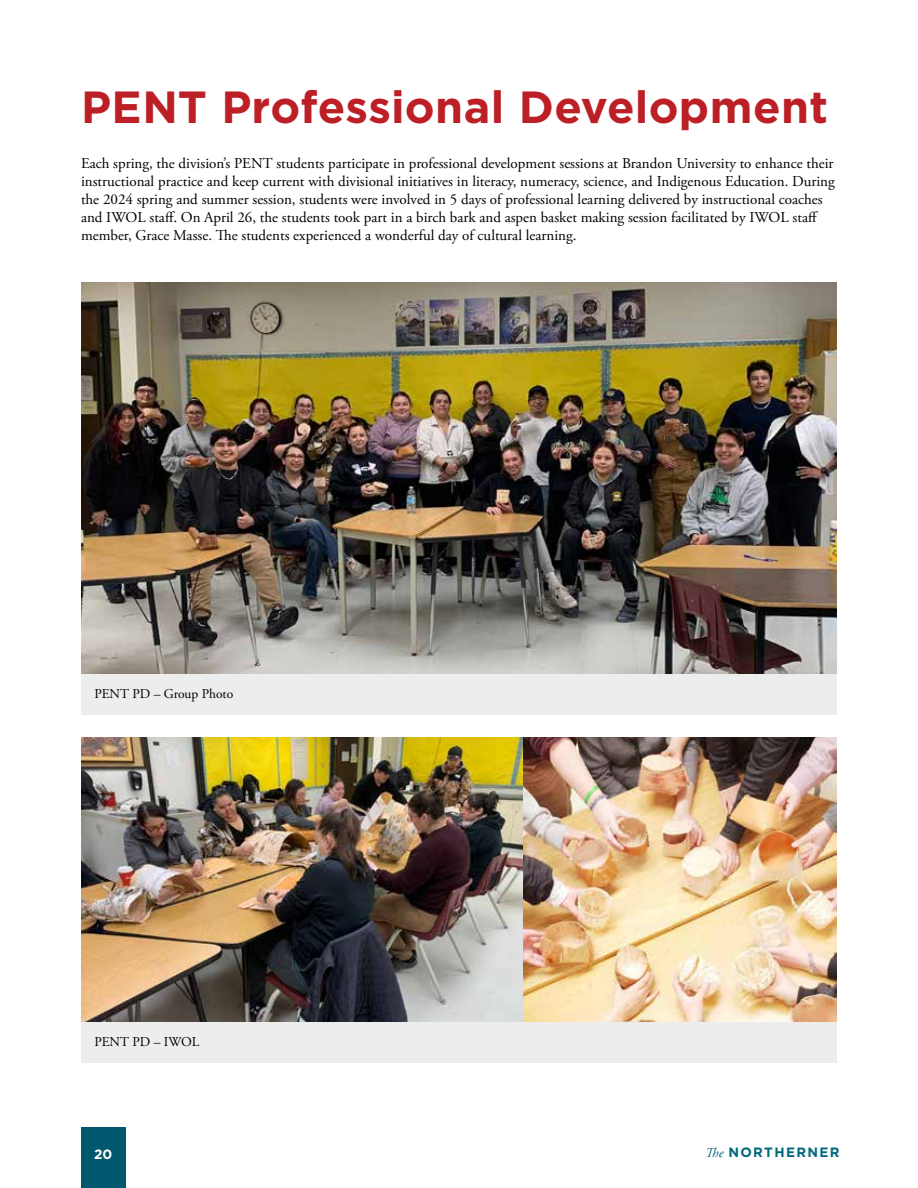
<style>
.page{position:relative;width:918px;height:1188px;background:#fff}
.page>*{position:absolute;margin:0;border:0;box-sizing:border-box;transform-origin:0 0}
.t1{font:700 45px "Gotham";letter-spacing:.005em;color:#bc2026}
.t2{font:15px/18px "Adobe Garamond Pro";color:#000}
.t3{font:13.5px "Adobe Garamond Pro";color:#000}
.t4{font:700 13.5px "Gotham";letter-spacing:.1em;color:#00697e}
.t5{font:700 13.5px "Gotham";color:#fff}
.s1{font-family:"Adobe Garamond Pro";font-weight:400;font-style:italic}
</style>
<div class="page">
<div style="left:81px;top:1128px;width:45px;height:60px;background:#00586f"></div>
<img style="left:81px;top:737px;width:443px;height:285px">
<img style="left:524px;top:737px;width:313px;height:285px">
<div style="left:81px;top:1022px;width:756px;height:41px;background:#ededee"></div>
<img style="left:81px;top:282px;width:756px;height:393px">
<div style="left:81px;top:675px;width:756px;height:40px;background:#ededee"></div>
<h1 class="t1" style="left:81px;top:81px;width:749px">PENT Professional Development</h1>
<p class="t2" style="left:81px;top:155px;width:755px">Each spring, the division’s PENT students participate in professional development sessions at Brandon University to enhance their instructional practice and keep current with divisional initiatives in literacy, numeracy, science, and Indigenous Education. During the 2024 spring and summer session, students were involved in 5 days of professional learning delivered by instructional coaches and IWOL staff. On April 26, the students took part in a birch bark and aspen basket making session facilitated by IWOL staff member, Grace Masse. The students experienced a wonderful day of cultural learning.</p>
<p class="t3" style="left:94px;top:686px;width:140px">PENT PD – Group Photo</p>
<p class="t3" style="left:94px;top:1033px;width:106px">PENT PD – IWOL</p>
<p class="t5" style="left:94px;top:1146px;width:20px">20</p>
<p class="t4" style="left:705px;top:1144px;width:136px"><span class="s1">The</span> NORTHERNER</p>
</div>
